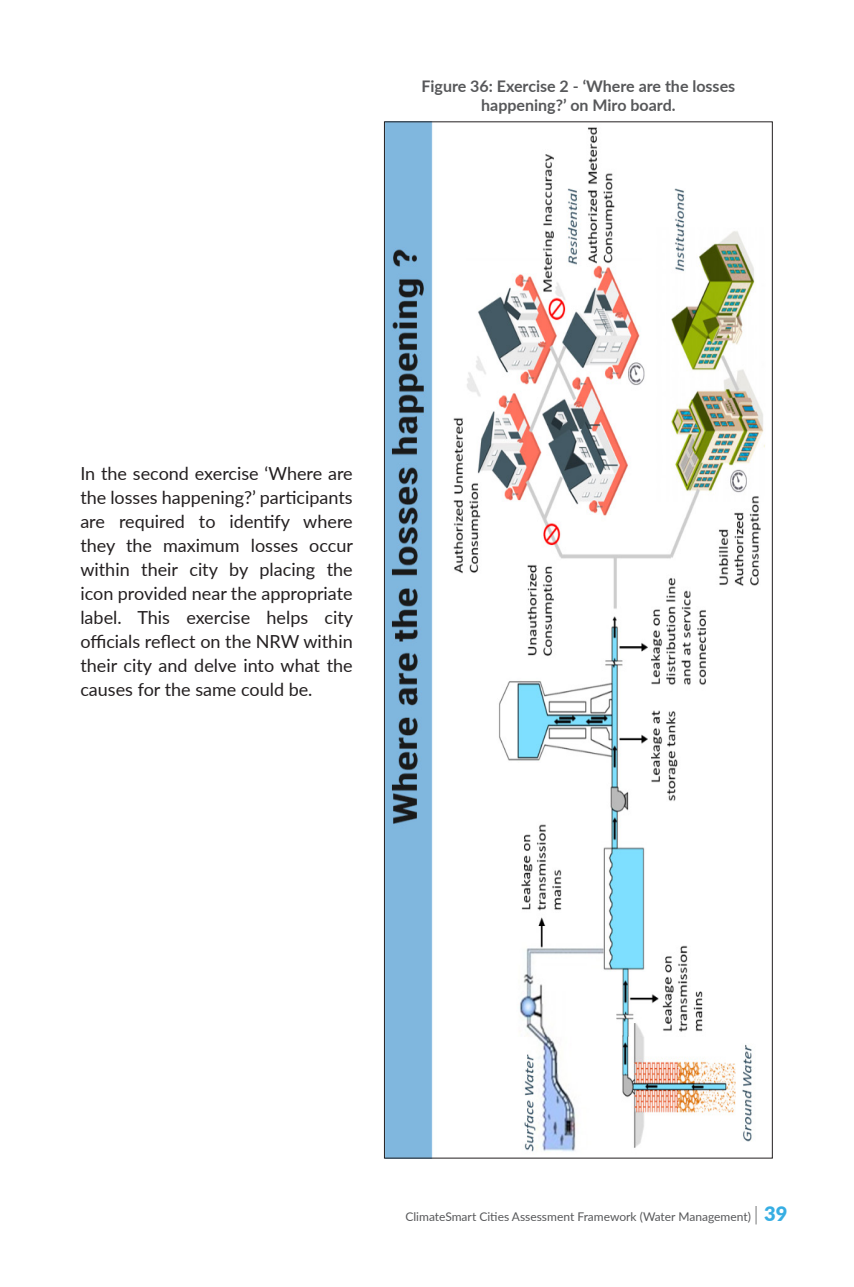
<style>
.page{position:relative;width:854px;height:1287px;background:#fff}
.page>*{position:absolute;margin:0;border:0;box-sizing:border-box;transform-origin:0 0}
.Body_Txt{font:18px/24px "Lato";color:#231f20;text-align:justify}
.Fig_Table_Heading{font:700 16px/19.2px "Lato";color:#57585a;text-align:center}
.t1{font:12px "Lato";color:#57585a}
.s1{font-weight:300;font-size:20px}
.s2{font-weight:900;font-size:20px;color:#37aee3}
</style>
<div class="page">
<img style="left:386px;top:124px;width:379px;height:1032px">
<p class="Fig_Table_Heading" style="left:421px;top:76px;width:315px">Figure 36: Exercise 2 - ‘Where are the losses happening?’ on Miro board.</p>
<p class="Body_Txt" style="left:80px;top:461px;width:274px">In the second exercise ‘Where are the losses happening?’ participants are required to identify where they the maximum losses occur within their city by placing the icon provided near the appropriate label. This exercise helps city officials reflect on the NRW within their city and delve into what the causes for the same could be.</p>
<p class="t1" style="left:405px;top:1208px;width:383px">ClimateSmart Cities Assessment Framework (Water Management) <span class="s1">|</span> <span class="s2">39</span></p>
</div>
